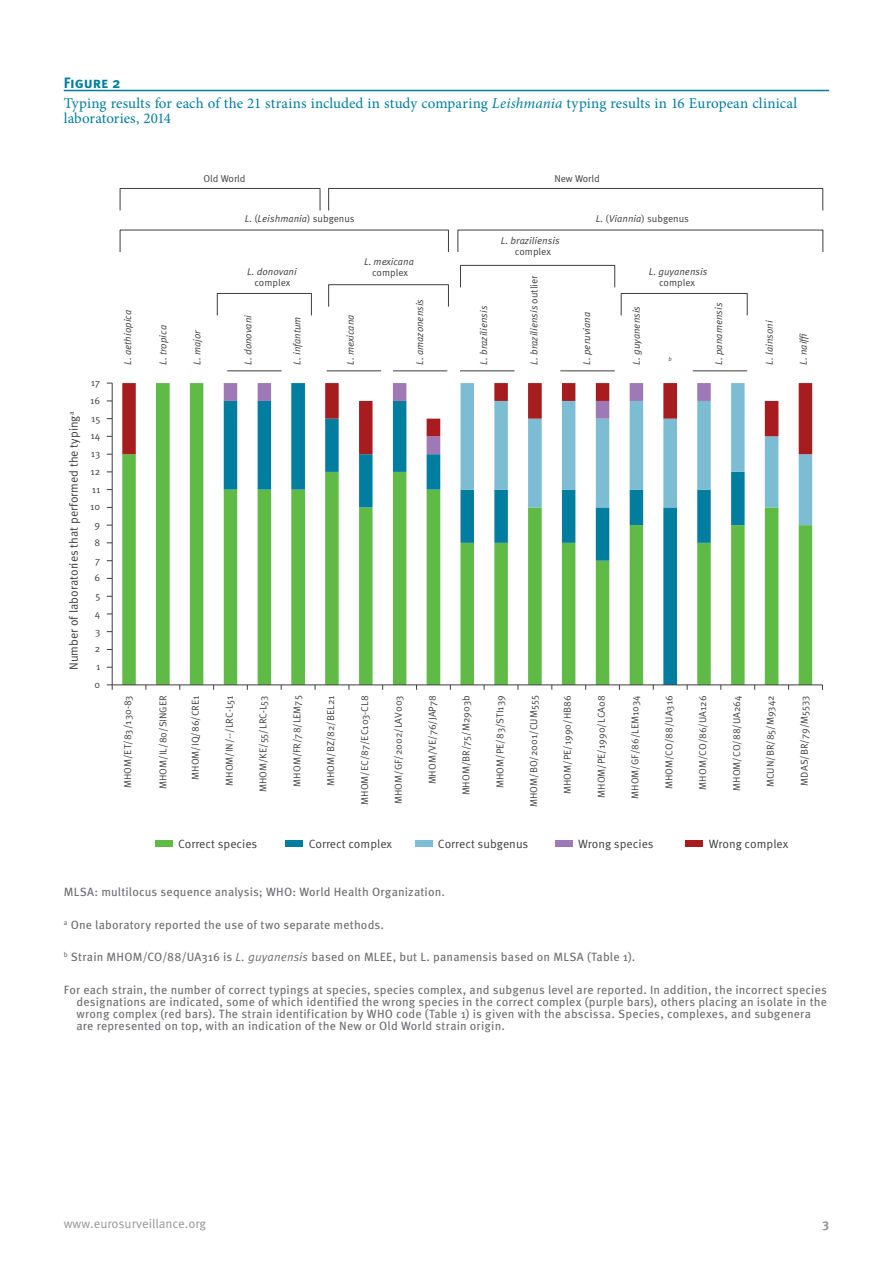
<style>
.page{position:relative;width:893px;height:1263px;background:#fff}
.page>*{position:absolute;margin:0;border:0;box-sizing:border-box;transform-origin:0 0}
.t1{font:15px/15px "Minion Pro";letter-spacing:.005em;color:#007d9f}
.t2{font:700 15px "Meta Pro";letter-spacing:-.005em;color:#007d9f}
.t3{font:12.75px "Meta Pro";color:#939598}
.t4{font:700 12.75px "Meta Pro";color:#939598}
.t5{font:12px/12px "Meta Pro";letter-spacing:.01em;color:#6c6d70}
.t6{font:12px "Meta Pro";color:#3e3e3f}
.t7{font:9.9px "Meta Pro";letter-spacing:-.005em;color:#3e3e3f}
.t8{font:italic 9.9px "Meta Pro";color:#3e3e3f}
.t9{font:italic 5.85px "Meta Pro";color:#3e3e3f}
.s1{font-style:italic}
.s2{font-style:normal}
</style>
<div class="page">
<hr style="left:64px;top:90px;width:765px;height:1px;background:#007d9f">
<svg style="left:122px;top:454px;width:690px;height:230px"></svg>
<svg style="left:224px;top:454px;width:521px;height:230px"></svg>
<svg style="left:460px;top:454px;width:352px;height:71px"></svg>
<svg style="left:122px;top:383px;width:690px;height:71px"></svg>
<hr style="left:112px;top:383px;width:1px;height:302px;background:#3e3e3f">
<hr style="left:112px;top:684px;width:710px;height:1px;background:#3e3e3f">
<svg style="left:107px;top:684px;width:6px;height:6px"></svg>
<div style="left:686px;top:841px;width:17px;height:6px;background:#a61c1f"></div>
<div style="left:555px;top:841px;width:17px;height:6px;background:#9e79b5"></div>
<div style="left:415px;top:841px;width:17px;height:6px;background:#7dbdd3"></div>
<div style="left:286px;top:841px;width:17px;height:6px;background:#007d9f"></div>
<div style="left:155px;top:841px;width:17px;height:6px;background:#60bb46"></div>
<hr style="left:227px;top:370px;width:55px;height:1px;background:#3e3e3f">
<hr style="left:327px;top:370px;width:54px;height:1px;background:#3e3e3f">
<hr style="left:393px;top:370px;width:54px;height:1px;background:#3e3e3f">
<hr style="left:460px;top:370px;width:54px;height:1px;background:#3e3e3f">
<hr style="left:560px;top:370px;width:55px;height:1px;background:#3e3e3f">
<hr style="left:693px;top:370px;width:54px;height:1px;background:#3e3e3f">
<div style="left:217px;top:293px;width:95px;height:23px;border:1px solid #3e3e3f"></div>
<div style="left:328px;top:284px;width:121px;height:23px;border:1px solid #3e3e3f"></div>
<div style="left:460px;top:265px;width:155px;height:23px;border:1px solid #3e3e3f"></div>
<div style="left:621px;top:293px;width:127px;height:23px;border:1px solid #3e3e3f"></div>
<div style="left:328px;top:188px;width:495px;height:23px;border:1px solid #3e3e3f"></div>
<div style="left:120px;top:188px;width:200px;height:23px;border:1px solid #3e3e3f"></div>
<p class="t2" style="left:64px;top:73px;width:58px">Figure 2</p>
<p class="t1" style="left:64px;top:96px;width:735px">Typing results for each of the 21 strains included in study comparing <span class="s1">Leishmania</span> typing results in 16 European clinical laboratories, 2014</p>
<p class="t7" style="left:203px;top:172px;width:44px">Old World</p>
<p class="t7" style="left:554px;top:172px;width:47px">New World</p>
<p class="t6" style="left:66px;top:670px;width:260px;rotate:-90deg">Number of laboratories that performed the typing<sup>a</sup></p>
<p class="t7" style="left:91px;top:376px;width:11px">17</p>
<p class="t7" style="left:90px;top:394px;width:12px">16</p>
<p class="t7" style="left:91px;top:412px;width:11px">15</p>
<p class="t7" style="left:91px;top:430px;width:11px">14</p>
<p class="t7" style="left:91px;top:447px;width:11px">13</p>
<p class="t7" style="left:90px;top:465px;width:11px">12</p>
<p class="t7" style="left:92px;top:483px;width:10px">11</p>
<p class="t7" style="left:90px;top:501px;width:12px">10</p>
<p class="t7" style="left:95px;top:518px;width:7px">9</p>
<p class="t7" style="left:95px;top:536px;width:7px">8</p>
<p class="t7" style="left:95px;top:554px;width:7px">7</p>
<p class="t7" style="left:95px;top:572px;width:7px">6</p>
<p class="t7" style="left:95px;top:589px;width:6px">5</p>
<p class="t7" style="left:95px;top:607px;width:7px">4</p>
<p class="t7" style="left:95px;top:625px;width:7px">3</p>
<p class="t7" style="left:95px;top:643px;width:7px">2</p>
<p class="t7" style="left:96px;top:660px;width:6px">1</p>
<p class="t7" style="left:95px;top:678px;width:7px">0</p>
<p class="t8" style="left:121px;top:365px;width:56px;rotate:-90deg">L. aethiopica</p>
<p class="t8" style="left:157px;top:365px;width:41px;rotate:-90deg">L. tropica</p>
<p class="t8" style="left:191px;top:365px;width:36px;rotate:-90deg">L. major</p>
<p class="t8" style="left:245px;top:212px;width:111px">L. <span class="s2">(</span>Leishmania<span class="s2">) subgenus</span></p>
<p class="t7" style="left:596px;top:212px;width:95px"><span class="s1">L.</span> (<span class="s1">Viannia</span>) subgenus</p>
<p class="t8" style="left:247px;top:266px;width:51px">L. donovani</p>
<p class="t7" style="left:254px;top:277px;width:38px">complex</p>
<p class="t8" style="left:242px;top:365px;width:51px;rotate:-90deg">L. donovani</p>
<p class="t8" style="left:291px;top:365px;width:50px;rotate:-90deg">L. infantum</p>
<p class="t8" style="left:344px;top:365px;width:52px;rotate:-90deg">L. mexicana</p>
<p class="t8" style="left:501px;top:234px;width:60px">L. braziliensis</p>
<p class="t7" style="left:515px;top:245px;width:38px">complex</p>
<p class="t8" style="left:364px;top:256px;width:51px">L. mexicana</p>
<p class="t7" style="left:372px;top:267px;width:38px">complex</p>
<p class="t8" style="left:649px;top:265px;width:60px">L. guyanensis</p>
<p class="t7" style="left:659px;top:277px;width:38px">complex</p>
<p class="t8" style="left:528px;top:365px;width:91px;rotate:-90deg">L. braziliensis <span class="s2">outlier</span></p>
<p class="t8" style="left:414px;top:365px;width:67px;rotate:-90deg">L. amazonensis</p>
<p class="t8" style="left:478px;top:365px;width:60px;rotate:-90deg">L. braziliensis</p>
<p class="t8" style="left:581px;top:365px;width:54px;rotate:-90deg">L. peruviana</p>
<p class="t8" style="left:630px;top:365px;width:60px;rotate:-90deg">L. guyanensis</p>
<p class="t8" style="left:712px;top:365px;width:63px;rotate:-90deg">L. panamensis</p>
<p class="t9" style="left:668px;top:356px;width:5px">b</p>
<p class="t8" style="left:763px;top:365px;width:46px;rotate:-90deg">L. lainsoni</p>
<p class="t8" style="left:797px;top:365px;width:33px;rotate:-90deg">L. naiffi</p>
<p class="t7" style="left:121px;top:788px;width:94px;rotate:-90deg">MHOM/ET/83/130-83</p>
<p class="t7" style="left:157px;top:789px;width:95px;rotate:-90deg">MHOM/IL/80/SINGER</p>
<p class="t7" style="left:189px;top:780px;width:86px;rotate:-90deg">MHOM/IQ/86/CRE1</p>
<p class="t7" style="left:223px;top:786px;width:92px;rotate:-90deg">MHOM/IN/--/LRC-L51</p>
<p class="t7" style="left:257px;top:792px;width:98px;rotate:-90deg">MHOM/KE/55/LRC-L53</p>
<p class="t7" style="left:291px;top:786px;width:93px;rotate:-90deg">MHOM/FR/78/LEM75</p>
<p class="t7" style="left:324px;top:786px;width:92px;rotate:-90deg">MHOM/BZ/82/BEL21</p>
<p class="t7" style="left:358px;top:805px;width:111px;rotate:-90deg">MHOM/EC/87/EC103-CL8</p>
<p class="t7" style="left:392px;top:804px;width:110px;rotate:-90deg">MHOM/GF/2002/LAV003</p>
<p class="t7" style="left:426px;top:784px;width:91px;rotate:-90deg">MHOM/VE/76/JAP78</p>
<p class="t7" style="left:460px;top:795px;width:102px;rotate:-90deg">MHOM/BR/75/M2903b</p>
<p class="t7" style="left:494px;top:788px;width:94px;rotate:-90deg">MHOM/PE/83/STI139</p>
<p class="t7" style="left:527px;top:807px;width:113px;rotate:-90deg">MHOM/BO/2001/CUM555</p>
<p class="t7" style="left:561px;top:794px;width:100px;rotate:-90deg">MHOM/PE/1990/HB86</p>
<p class="t7" style="left:595px;top:798px;width:104px;rotate:-90deg">MHOM/PE/1990/LCA08</p>
<p class="t7" style="left:629px;top:799px;width:105px;rotate:-90deg">MHOM/GF/86/LEM1034</p>
<p class="t7" style="left:663px;top:789px;width:95px;rotate:-90deg">MHOM/CO/88/UA316</p>
<p class="t7" style="left:697px;top:789px;width:96px;rotate:-90deg">MHOM/CO/86/UA126</p>
<p class="t7" style="left:730px;top:791px;width:97px;rotate:-90deg">MHOM/CO/88/UA264</p>
<p class="t7" style="left:764px;top:787px;width:93px;rotate:-90deg">MCUN/BR/85/M9342</p>
<p class="t7" style="left:798px;top:785px;width:92px;rotate:-90deg">MDAS/BR/79/M5533</p>
<p class="t6" style="left:178px;top:836px;width:81px">Correct species</p>
<p class="t6" style="left:309px;top:836px;width:85px">Correct complex</p>
<p class="t6" style="left:438px;top:836px;width:92px">Correct subgenus</p>
<p class="t6" style="left:578px;top:836px;width:77px">Wrong species</p>
<p class="t6" style="left:709px;top:836px;width:81px">Wrong complex</p>
<p class="t5" style="left:64px;top:886px;width:383px">MLSA: multilocus sequence analysis; WHO: World Health Organization.</p>
<p class="t5" style="left:64px;top:919px;width:322px"><sup>a</sup> One laboratory reported the use of two separate methods.</p>
<p class="t5" style="left:64px;top:951px;width:573px"><sup>b</sup> Strain MHOM/CO/88/UA316 is <span class="s1">L. guyanensis</span> based on MLEE, but L. panamensis based on MLSA (Table 1).</p>
<p class="t5" style="left:77px;top:984px;width:752px;text-indent:-13px">For each strain, the number of correct typings at species, species complex, and subgenus level are reported. In addition, the incorrect species designations are indicated, some of which identified the wrong species in the correct complex (purple bars), others placing an isolate in the wrong complex (red bars). The strain identification by WHO code (Table 1) is given with the abscissa. Species, complexes, and subgenera are represented on top, with an indication of the New or Old World strain origin.</p>
<p class="t3" style="left:64px;top:1215px;width:144px">www.eurosurveillance.org</p>
<p class="t4" style="left:822px;top:1215px;width:8px">3</p>
</div>
